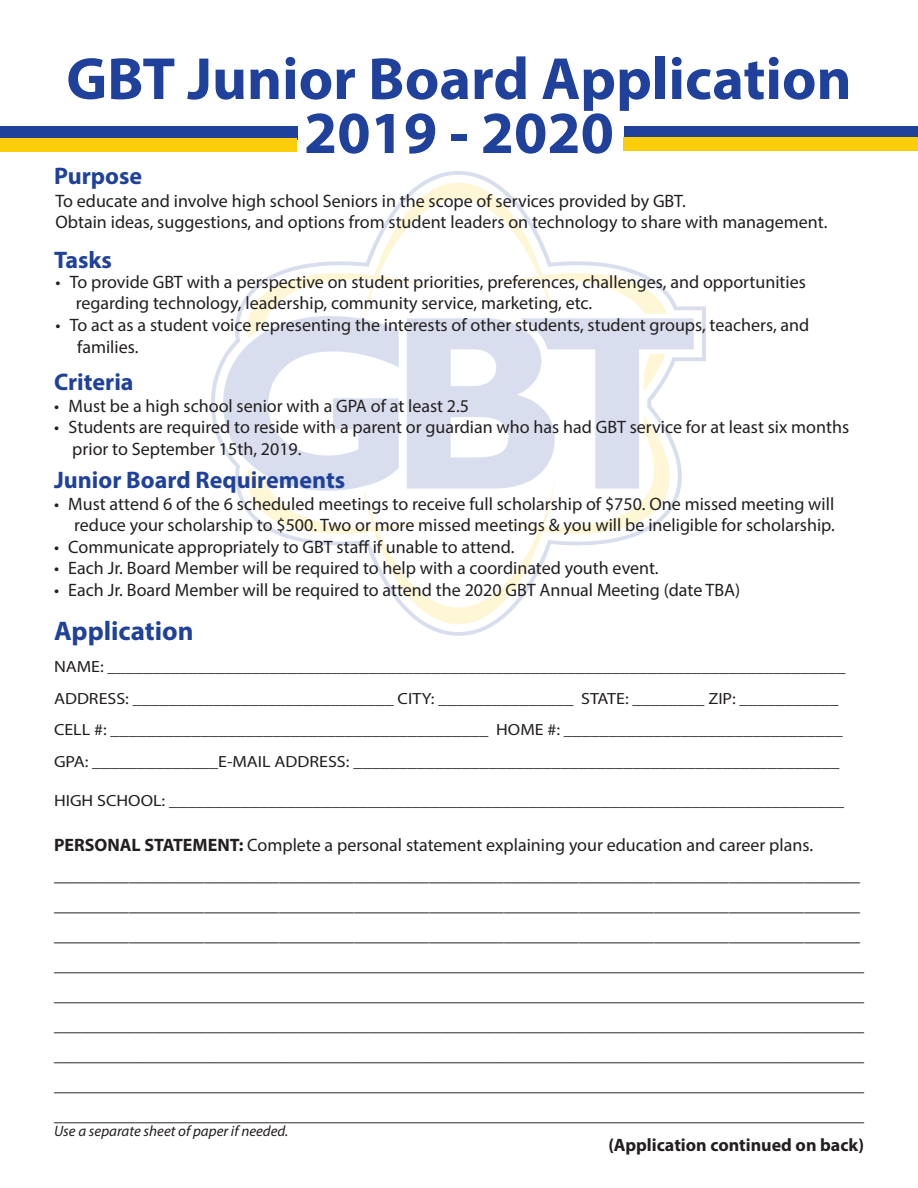
<style>
.page{position:relative;width:918px;height:1188px;background:#fff}
.page>*{position:absolute;margin:0;border:0;box-sizing:border-box;transform-origin:0 0}
.t1{font:700 60px/54px "Myriad Pro";color:#1f419b;text-align:center}
.t2{font:700 27px "Myriad Pro";color:#1f419b}
.t3{font:700 24px "Myriad Pro";color:#1f419b}
.t4{font:700 18.75px/30px "Myriad Pro";color:#231f20;text-align:justify}
.t5{font:18px/21.6px "Myriad Pro";color:#231f20}
.t6{font:700 18px "Myriad Pro";color:#231f20}
.t7{font:16.2px "Myriad Pro";color:#231f20;scale:1.11 1}
.t8{font:italic 15px "Myriad Pro";color:#231f20}
.s1{font-weight:700}
</style>
<div class="page">
<img style="left:212px;top:172px;width:493px;height:463px">
<div style="left:0;top:127px;width:298px;height:13px;background:#1f419b"></div>
<div style="left:0;top:138px;width:296px;height:14px;background:#fccd09"></div>
<div style="left:624px;top:126px;width:294px;height:13px;background:#1f419b"></div>
<div style="left:624px;top:138px;width:294px;height:13px;background:#fccd09"></div>
<p class="t1" style="left:66px;top:50px;width:787px">GBT Junior Board Application<br>2019 - 2020</p>
<p class="t3" style="left:54px;top:160px;width:90px">Purpose</p>
<p class="t5" style="left:56px;top:189px;width:632px">To educate and involve high school Seniors in the scope of services provided by GBT.</p>
<p class="t5" style="left:56px;top:211px;width:773px">Obtain ideas, suggestions, and options from student leaders on technology to share with management.</p>
<p class="t3" style="left:54px;top:244px;width:60px">Tasks</p>
<p class="t5" style="left:76px;top:271px;width:732px;text-indent:-20px">• To provide GBT with a perspective on student priorities, preferences, challenges, and opportunities regarding technology, leadership, community service, marketing, etc.</p>
<p class="t5" style="left:77px;top:314px;width:734px;text-indent:-22px">• To act as a student voice representing the interests of other students, student groups, teachers, and families.</p>
<p class="t3" style="left:54px;top:366px;width:81px">Criteria</p>
<p class="t5" style="left:54px;top:394px;width:416px">• Must be a high school senior with a GPA of at least 2.5</p>
<p class="t5" style="left:72px;top:416px;width:778px;text-indent:-18px">• Students are required to reside with a parent or guardian who has had GBT service for at least six months prior to September 15th, 2019.</p>
<p class="t3" style="left:54px;top:464px;width:293px">Junior Board Requirements</p>
<p class="t5" style="left:54px;top:493px;width:782px;text-align:right">• Must attend 6 of the 6 scheduled meetings to receive full scholarship of $750. One missed meeting will reduce your scholarship to $500. Two or more missed meetings &amp; you will be ineligible for scholarship.</p>
<p class="t5" style="left:54px;top:536px;width:462px">• Communicate appropriately to GBT staff if unable to attend.</p>
<p class="t5" style="left:54px;top:557px;width:606px">• Each Jr. Board Member will be required to help with a coordinated youth event.</p>
<p class="t5" style="left:54px;top:579px;width:688px">• Each Jr. Board Member will be required to attend the 2020 GBT Annual Meeting (date TBA)</p>
<p class="t2" style="left:54px;top:613px;width:141px">Application</p>
<p class="t7" style="left:54px;top:657px;width:715px">NAME: __________________________________________________________________________________</p>
<p class="t7" style="left:54px;top:688px;width:708px">ADDRESS: _____________________________ CITY: _______________ STATE: ________ ZIP: ___________</p>
<p class="t7" style="left:54px;top:720px;width:712px">CELL #: __________________________________________ HOME #: _______________________________</p>
<p class="t7" style="left:54px;top:751px;width:709px">GPA: ______________E-MAIL ADDRESS: ______________________________________________________</p>
<p class="t7" style="left:54px;top:790px;width:713px">HIGH SCHOOL: ___________________________________________________________________________</p>
<p class="t5" style="left:54px;top:834px;width:761px"><span class="s1">PERSONAL STATEMENT:</span> Complete a personal statement explaining your education and career plans.</p>
<p class="t4" style="left:54px;top:859px;width:808px">______________________________________________________________________________________ ______________________________________________________________________________________ ______________________________________________________________________________________</p>
<p class="t5" style="left:54px;top:954px;width:811px">__________________________________________________________________________________________</p>
<p class="t5" style="left:54px;top:984px;width:811px">__________________________________________________________________________________________</p>
<p class="t5" style="left:54px;top:1014px;width:811px">__________________________________________________________________________________________</p>
<p class="t5" style="left:54px;top:1044px;width:811px">__________________________________________________________________________________________</p>
<p class="t5" style="left:54px;top:1074px;width:811px">__________________________________________________________________________________________</p>
<p class="t5" style="left:54px;top:1104px;width:811px">__________________________________________________________________________________________</p>
<p class="t6" style="left:608px;top:1133px;width:257px">(Application continued on back)</p>
<p class="t8" style="left:54px;top:1122px;width:236px">Use a separate sheet of paper if needed.</p>
</div>
